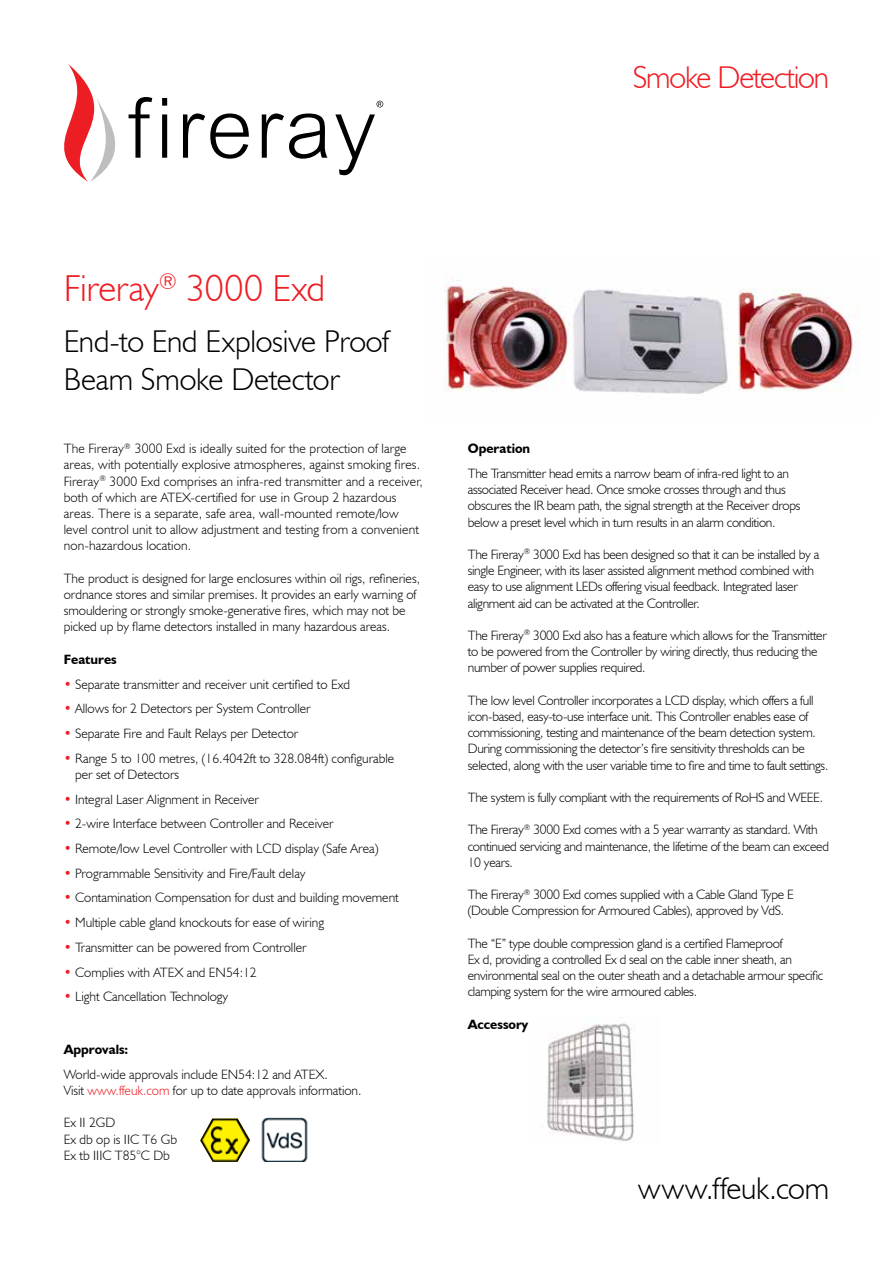
<style>
.page{position:relative;width:893px;height:1263px;background:#fff}
.page>*{position:absolute;margin:0;border:0;box-sizing:border-box;transform-origin:0 0}
.t1{font:300 37.5px "Humanist 521 BT";letter-spacing:-.01em;color:#ed1d24}
.t2{font:300 31.5px/37.8px "Humanist 521 BT";letter-spacing:-.005em;color:#000}
.t3{font:300 31.5px "Humanist 521 BT";letter-spacing:-.035em;color:#ed1d24}
.t4{font:300 13.5px/16.2px "Humanist 521 BT";letter-spacing:-.02em;color:#000}
.t5{font:300 13.5px/16.2px "Humanist 521 BT";color:#000}
.t6{font:300 13.5px/16.2px "Humanist 521 BT";letter-spacing:.01em;color:#000}
.t7{font:700 13.5px "Humanist 521 BT";color:#000}
.s1{color:#ed1d24}
</style>
<div class="page">
<img style="left:444px;top:279px;width:410px;height:115px">
<svg style="left:64px;top:64px;width:319px;height:118px"></svg>
<img style="left:200px;top:1118px;width:50px;height:44px">
<img style="left:547px;top:1023px;width:88px;height:118px">
<img style="left:261px;top:1118px;width:47px;height:44px">
<h2 class="t3" style="left:633px;top:58px;width:198px">Smoke Detection</h2>
<h1 class="t1" style="left:64px;top:266px;width:263px">Fireray<sup>®</sup> 3000 Exd</h1>
<h2 class="t2" style="left:64px;top:322px;width:327px">End-to End Explosive Proof<br>Beam Smoke Detector</h2>
<p class="t6" style="left:64px;top:440px;width:361px">The Fireray<sup>®</sup> 3000 Exd is ideally suited for the protection of large areas, with potentially explosive atmospheres, against smoking fires.<br>Fireray<sup>®</sup> 3000 Exd comprises an infra-red transmitter and a receiver, both of which are ATEX-certified for use in Group 2 hazardous areas. There is a separate, safe area, wall-mounted remote/low level control unit to allow adjustment and testing from a convenient non-hazardous location.</p>
<p class="t5" style="left:64px;top:570px;width:358px">The product is designed for large enclosures within oil rigs, refineries, ordnance stores and similar premises. It provides an early warning of smouldering or strongly smoke-generative fires, which may not be picked up by flame detectors installed in many hazardous areas.</p>
<p class="t7" style="left:64px;top:651px;width:55px">Features</p>
<p class="t5" style="left:64px;top:676px;width:288px"><span class="s1">•</span> Separate transmitter and receiver unit certified to Exd</p>
<p class="t5" style="left:64px;top:700px;width:248px"><span class="s1">•</span> Allows for 2 Detectors per System Controller</p>
<p class="t5" style="left:64px;top:725px;width:236px"><span class="s1">•</span> Separate Fire and Fault Relays per Detector</p>
<p class="t5" style="left:75px;top:750px;width:321px;text-indent:-11px"><span class="s1">•</span> Range 5 to 100 metres, (16.4042ft to 328.084ft) configurable per set of Detectors</p>
<p class="t5" style="left:64px;top:791px;width:197px"><span class="s1">•</span> Integral Laser Alignment in Receiver</p>
<p class="t5" style="left:64px;top:815px;width:271px"><span class="s1">•</span> 2-wire Interface between Controller and Receiver</p>
<p class="t5" style="left:64px;top:840px;width:316px"><span class="s1">•</span> Remote/low Level Controller with LCD display (Safe Area)</p>
<p class="t5" style="left:64px;top:865px;width:243px"><span class="s1">•</span> Programmable Sensitivity and Fire/Fault delay</p>
<p class="t5" style="left:64px;top:889px;width:337px"><span class="s1">•</span> Contamination Compensation for dust and building movement</p>
<p class="t5" style="left:64px;top:914px;width:262px"><span class="s1">•</span> Multiple cable gland knockouts for ease of wiring</p>
<p class="t5" style="left:64px;top:939px;width:244px"><span class="s1">•</span> Transmitter can be powered from Controller</p>
<p class="t5" style="left:64px;top:963px;width:194px"><span class="s1">•</span> Complies with ATEX and EN54:12</p>
<p class="t5" style="left:64px;top:988px;width:166px"><span class="s1">•</span> Light Cancellation Technology</p>
<p class="t7" style="left:64px;top:1041px;width:66px">Approvals:</p>
<p class="t5" style="left:64px;top:1066px;width:299px">World-wide approvals include EN54:12 and ATEX.<br>Visit <span class="s1">www.ffeuk.com</span> for up to date approvals information.</p>
<p class="t5" style="left:64px;top:1114px;width:115px">Ex II 2GD<br>Ex db op is IIC T6 Gb<br>Ex tb IIIC T85°C Db</p>
<p class="t7" style="left:468px;top:440px;width:64px">Operation</p>
<p class="t4" style="left:468px;top:465px;width:334px">The Transmitter head emits a narrow beam of infra-red light to an associated Receiver head. Once smoke crosses through and thus obscures the IR beam path, the signal strength at the Receiver drops below a preset level which in turn results in an alarm condition.</p>
<p class="t4" style="left:468px;top:546px;width:353px">The Fireray<sup>®</sup> 3000 Exd has been designed so that it can be installed by a single Engineer, with its laser assisted alignment method combined with easy to use alignment LEDs offering visual feedback. Integrated laser alignment aid can be activated at the Controller.</p>
<p class="t4" style="left:468px;top:627px;width:361px">The Fireray<sup>®</sup> 3000 Exd also has a feature which allows for the Transmitter to be powered from the Controller by wiring directly, thus reducing the number of power supplies required.</p>
<p class="t4" style="left:468px;top:692px;width:362px">The low level Controller incorporates a LCD display, which offers a full icon-based, easy-to-use interface unit. This Controller enables ease of commissioning, testing and maintenance of the beam detection system.<br>During commissioning the detector’s fire sensitivity thresholds can be selected, along with the user variable time to fire and time to fault settings.</p>
<p class="t4" style="left:468px;top:789px;width:357px">The system is fully compliant with the requirements of RoHS and WEEE.</p>
<p class="t4" style="left:468px;top:821px;width:363px">The Fireray<sup>®</sup> 3000 Exd comes with a 5 year warranty as standard. With continued servicing and maintenance, the lifetime of the beam can exceed<br>10 years.</p>
<p class="t4" style="left:468px;top:886px;width:327px">The Fireray<sup>®</sup> 3000 Exd comes supplied with a Cable Gland Type E (Double Compression for Armoured Cables), approved by VdS.</p>
<p class="t4" style="left:468px;top:935px;width:357px">The “E” type double compression gland is a certified Flameproof<br>Ex d, providing a controlled Ex d seal on the cable inner sheath, an environmental seal on the outer sheath and a detachable armour specific clamping system for the wire armoured cables.</p>
<p class="t7" style="left:468px;top:1016px;width:62px">Accessory</p>
<h2 class="t2" style="left:638px;top:1169px;width:192px">www.ffeuk.com</h2>
</div>
